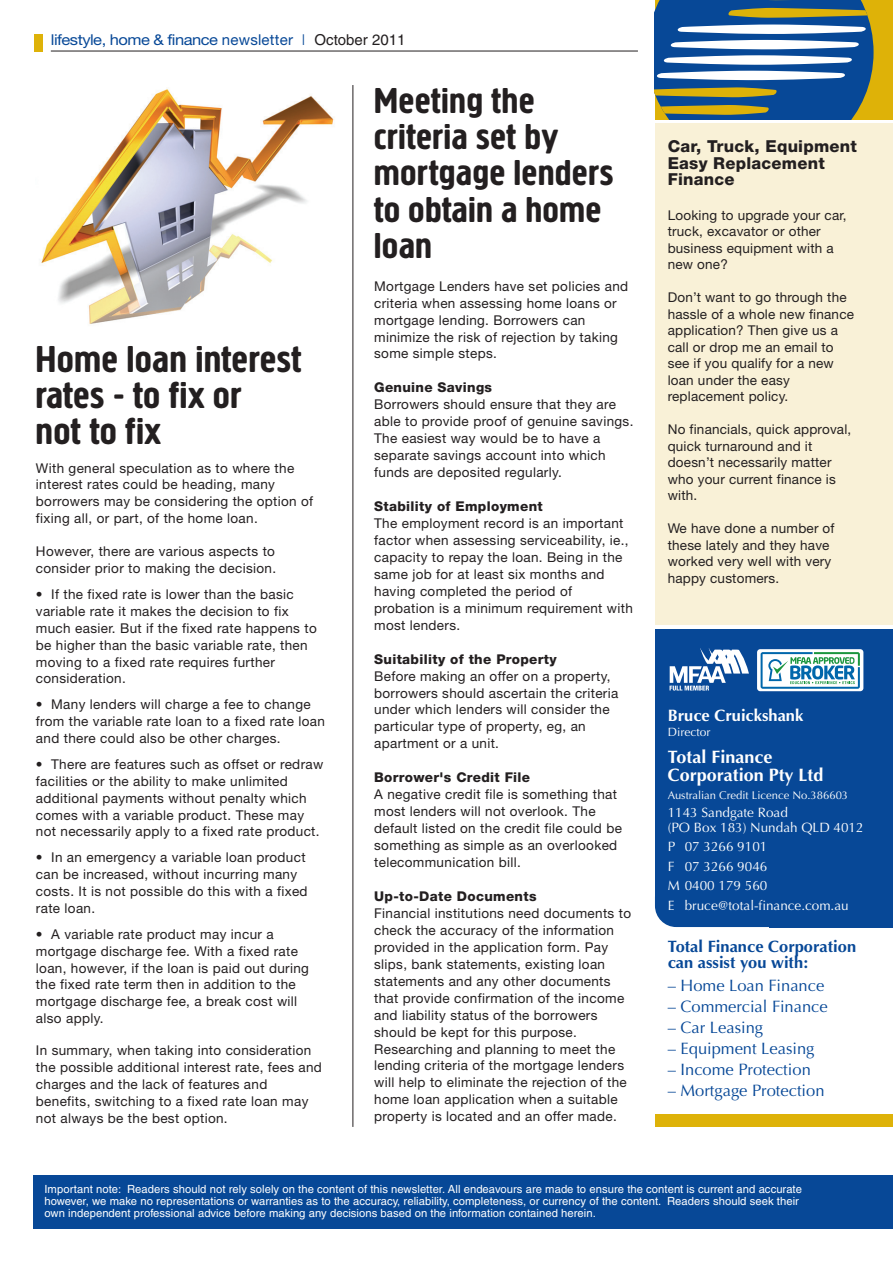
<style>
.page{position:relative;width:893px;height:1263px;background:#fff}
.page>*{position:absolute;margin:0;border:0;box-sizing:border-box;transform-origin:0 0}
.t1{font:39px/36.2px "Creighton+HLMFIK";letter-spacing:.025em;color:#231f20}
.t2{font:37.5px/36.2px "Creighton+HLMFIK";letter-spacing:.025em;color:#231f20}
.t3{font:18px/18px "Optima Bold+BOJVWX";color:#fff}
.t4{font:16.5px "Optima Regular+KQLIIM";color:#074897}
.t5{font:800 16.5px/16.5px "Helvetica Neue";letter-spacing:.015em;color:#231f20}
.t6{font:16.5px/16.5px "Optima Bold+BOJVWX";color:#074897}
.t7{font:16.5px "Optima Bold+BOJVWX";color:#fff}
.t8{font:15px "Helvetica Neue Roman+TEEOZA";letter-spacing:-.03em;color:#074897;scale:1.1 1}
.t9{font:15px "Helvetica";color:#231f20}
.t10{font:13.5px/17px "Helvetica Neue Roman+ABPGSQ";letter-spacing:.025em;color:#231f20}
.t11{font:13.5px/16.5px "Helvetica Neue";letter-spacing:.015em;color:#231f20}
.t12{font:13.5px/19.5px "Optima Regular+KQLIIM";color:#fff}
.t13{font:13.5px "Helvetica Neue Heavy+IZKUSZ";letter-spacing:.025em;color:#231f20}
.t14{font:12px "Optima Regular+KQLIIM";color:#fff}
.t15{font:11.25px/12px "Helvetica+BYWWYV";letter-spacing:.005em;color:#fff}
.t16{font:11.25px "Optima Regular+KQLIIM";color:#fff}
.s1{font-family:"Helvetica Neue Light+FUMTME"}
</style>
<div class="page">
<div style="left:655px;top:0;width:237px;height:119px;background:#deb208"></div>
<svg style="left:655px;top:0;width:218px;height:119px;background:#5a7e99"></svg>
<div style="left:34px;top:1176px;width:858px;height:53px;background:#074897"></div>
<div style="left:34px;top:34px;width:8px;height:17px;background:#deb208"></div>
<hr style="left:51px;top:51px;width:587px;height:1px;background:#231f20">
<div style="left:655px;top:876px;width:237px;height:51px;background:#074897;border-radius:21px"></div>
<div style="left:769px;top:876px;width:123px;height:51px;background:#074897"></div>
<div style="left:655px;top:629px;width:237px;height:277px;background:#074897"></div>
<div style="left:655px;top:123px;width:237px;height:502px;background:#f9f1d7"></div>
<div style="left:655px;top:1114px;width:237px;height:13px;background:#deb208"></div>
<svg style="left:669px;top:648px;width:80px;height:42px"></svg>
<div style="left:757px;top:649px;width:106px;height:42px;background:#fff;border-radius:3px"></div>
<svg style="left:760px;top:652px;width:99px;height:37px"></svg>
<hr style="left:352px;top:85px;width:1px;height:1042px;background:#231f20">
<img style="left:41px;top:89px;width:293px;height:235px">
<p class="t8" style="left:51px;top:30px;width:232px">lifestyle, home &amp; finance newsletter <span class="s1">l</span></p>
<p class="t9" style="left:314px;top:34px;width:92px">October 2011</p>
<h1 class="t1" style="left:36px;top:343px;width:267px">Home loan interest rates - to fix or<br>not to fix</h1>
<p class="t10" style="left:36px;top:461px;width:279px">With general speculation as to where the interest rates could be heading, many borrowers may be considering the option of fixing all, or part, of the home loan.</p>
<p class="t10" style="left:36px;top:544px;width:242px">However, there are various aspects to consider prior to making the decision.</p>
<p class="t10" style="left:36px;top:587px;width:282px">• If the fixed rate is lower than the basic variable rate it makes the decision to fix much easier. But if the fixed rate happens to be higher than the basic variable rate, then moving to a fixed rate requires further consideration.</p>
<p class="t10" style="left:36px;top:697px;width:290px">• Many lenders will charge a fee to change from the variable rate loan to a fixed rate loan and there could also be other charges.</p>
<p class="t10" style="left:36px;top:757px;width:289px">• There are features such as offset or redraw facilities or the ability to make unlimited additional payments without penalty which comes with a variable product. These may not necessarily apply to a fixed rate product.</p>
<p class="t10" style="left:36px;top:850px;width:273px">• In an emergency a variable loan product can be increased, without incurring many costs. It is not possible do this with a fixed rate loan.</p>
<p class="t10" style="left:36px;top:927px;width:274px">• A variable rate product may incur a mortgage discharge fee. With a fixed rate loan, however, if the loan is paid out during the fixed rate term then in addition to the mortgage discharge fee, a break cost will also apply.</p>
<p class="t10" style="left:36px;top:1043px;width:287px">In summary, when taking into consideration the possible additional interest rate, fees and charges and the lack of features and benefits, switching to a fixed rate loan may not always be the best option.</p>
<h2 class="t2" style="left:374px;top:85px;width:241px">Meeting the criteria set by mortgage lenders to obtain a home loan</h2>
<p class="t10" style="left:374px;top:278px;width:255px">Mortgage Lenders have set policies and criteria when assessing home loans or mortgage lending. Borrowers can minimize the risk of rejection by taking some simple steps.</p>
<p class="t13" style="left:374px;top:383px;width:119px">Genuine Savings</p>
<p class="t10" style="left:374px;top:397px;width:261px">Borrowers should ensure that they are able to provide proof of genuine savings.<br>The easiest way would be to have a separate savings account into which funds are deposited regularly.</p>
<p class="t13" style="left:374px;top:501px;width:170px">Stability of Employment</p>
<p class="t10" style="left:374px;top:516px;width:260px">The employment record is an important factor when assessing serviceability, ie., capacity to repay the loan. Being in the same job for at least six months and having completed the period of probation is a minimum requirement with most lenders.</p>
<p class="t13" style="left:374px;top:654px;width:184px">Suitability of the Property</p>
<p class="t10" style="left:374px;top:668px;width:246px">Before making an offer on a property, borrowers should ascertain the criteria under which lenders will consider the particular type of property, eg, an apartment or a unit.</p>
<p class="t13" style="left:374px;top:773px;width:157px">Borrower's Credit File</p>
<p class="t10" style="left:374px;top:787px;width:249px">A negative credit file is something that most lenders will not overlook. The default listed on the credit file could be something as simple as an overlooked telecommunication bill.</p>
<p class="t13" style="left:374px;top:891px;width:164px">Up-to-Date Documents</p>
<p class="t10" style="left:374px;top:906px;width:258px">Financial institutions need documents to check the accuracy of the information provided in the application form. Pay slips, bank statements, existing loan statements and any other documents that provide confirmation of the income and liability status of the borrowers should be kept for this purpose.<br>Researching and planning to meet the lending criteria of the mortgage lenders will help to eliminate the rejection of the home loan application when a suitable property is located and an offer made.</p>
<p class="t5" style="left:667px;top:139px;width:191px">Car, Truck, Equipment<br>Easy Replacement<br>Finance</p>
<p class="t11" style="left:667px;top:208px;width:180px">Looking to upgrade your car, truck, excavator or other business equipment with a new one?</p>
<p class="t11" style="left:667px;top:290px;width:188px">Don’t want to go through the hassle of a whole new finance application? Then give us a call or drop me an email to see if you qualify for a new loan under the easy replacement policy.</p>
<p class="t11" style="left:667px;top:422px;width:185px">No financials, quick approval, quick turnaround and it doesn’t necessarily matter who your current finance is with.</p>
<p class="t11" style="left:667px;top:521px;width:168px">We have done a number of these lately and they have worked very well with very happy customers.</p>
<p class="t7" style="left:667px;top:705px;width:137px">Bruce Cruickshank</p>
<p class="t14" style="left:667px;top:726px;width:44px">Director</p>
<h3 class="t3" style="left:667px;top:747px;width:157px">Total Finance<br>Corporation Pty Ltd</h3>
<p class="t16" style="left:667px;top:790px;width:182px">Australian Credit Licence No.386603</p>
<p class="t12" style="left:667px;top:806px;width:197px;line-height:15px">1143 Sandgate Road<br>(PO Box 183) Nundah QLD 4012</p>
<p class="t12" style="left:667px;top:838px;width:182px">P 07 3266 9101<br>F 07 3266 9046<br>M 0400 179 560<br>E bruce@total-finance.com.au</p>
<p class="t6" style="left:667px;top:937px;width:190px">Total Finance Corporation can assist you with:</p>
<p class="t4" style="left:667px;top:978px;width:158px">– Home Loan Finance</p>
<p class="t4" style="left:667px;top:999px;width:161px">– Commercial Finance</p>
<p class="t4" style="left:667px;top:1020px;width:97px">– Car Leasing</p>
<p class="t4" style="left:667px;top:1041px;width:148px">– Equipment Leasing</p>
<p class="t4" style="left:667px;top:1062px;width:145px">– Income Protection</p>
<p class="t4" style="left:667px;top:1083px;width:158px">– Mortgage Protection</p>
<p class="t15" style="left:44px;top:1184px;width:759px">Important note: Readers should not rely solely on the content of this newsletter. All endeavours are made to ensure the content is current and accurate however, we make no representations or warranties as to the accuracy, reliability, completeness, or currency of the content. Readers should seek their own independent professional advice before making any decisions based on the information contained herein.</p>
</div>
